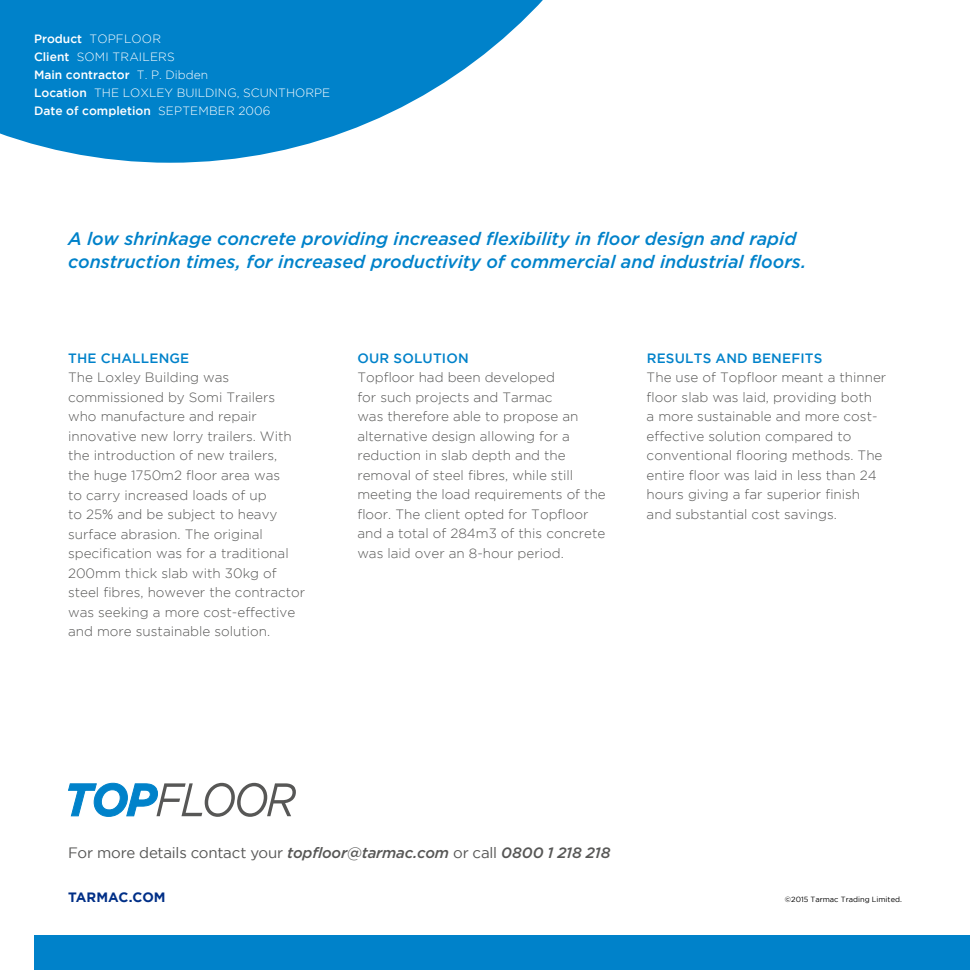
<style>
.page{position:relative;width:970px;height:970px;background:#fff}
.page>*{position:absolute;margin:0;border:0;box-sizing:border-box;transform-origin:0 0}
.t1{font:italic 500 18px/22.5px "Gotham";color:#0082ca}
.t2{font:15px "Gotham";letter-spacing:-.01em;color:#575756}
.t3{font:300 13.5px/19.5px "Gotham";color:#575756}
.t4{font:500 13.5px "Gotham";letter-spacing:.015em;color:#0082ca}
.t5{font:700 13.5px "Gotham";letter-spacing:.005em;color:#002f87}
.t6{font:300 12px/18px "Gotham";color:#fff}
.t7{font:7.5px "Gotham";color:#000}
.s1{font-weight:500}
.s2{font-weight:500;font-style:italic}
</style>
<div class="page">
<svg style="left:0;top:0;width:543px;height:163px;fill:#0082ca"></svg>
<div style="left:34px;top:935px;width:935px;height:34px;background:#0082ca"></div>
<svg style="left:68px;top:782px;width:228px;height:35px"></svg>
<p class="t6" style="left:34px;top:29px;width:297px"><span class="s1">Product</span> TOPFLOOR<br><span class="s1">Client</span> SOMI TRAILERS<br><span class="s1">Main contractor</span> T. P. Dibden<br><span class="s1">Location</span> THE LOXLEY BUILDING, SCUNTHORPE<br><span class="s1">Date of completion</span> SEPTEMBER 2006</p>
<h1 class="t1" style="left:68px;top:227px;width:740px">A low shrinkage concrete providing increased flexibility in floor design and rapid construction times, for increased productivity of commercial and industrial floors.</h1>
<p class="t4" style="left:68px;top:350px;width:123px">THE CHALLENGE</p>
<p class="t3" style="left:68px;top:368px;width:239px">The Loxley Building was commissioned by Somi Trailers who manufacture and repair innovative new lorry trailers. With the introduction of new trailers,<br>the huge 1750m2 floor area was<br>to carry increased loads of up<br>to 25% and be subject to heavy surface abrasion. The original specification was for a traditional<br>200mm thick slab with 30kg of steel fibres, however the contractor was seeking a more cost-effective and more sustainable solution.</p>
<p class="t4" style="left:357px;top:350px;width:113px">OUR SOLUTION</p>
<p class="t3" style="left:357px;top:367px;width:250px">Topfloor had been developed<br>for such projects and Tarmac<br>was therefore able to propose an alternative design allowing for a reduction in slab depth and the removal of steel fibres, while still meeting the load requirements of the floor. The client opted for Topfloor and a total of 284m3 of this concrete was laid over an 8-hour period.</p>
<p class="t4" style="left:646px;top:350px;width:177px">RESULTS AND BENEFITS</p>
<p class="t3" style="left:646px;top:367px;width:241px">The use of Topfloor meant a thinner floor slab was laid, providing both<br>a more sustainable and more cost&shy;effective solution compared to conventional flooring methods. The entire floor was laid in less than 24 hours giving a far superior finish and substantial cost savings.</p>
<p class="t2" style="left:68px;top:844px;width:544px">For more details contact your <span class="s2">topfloor@tarmac.com</span> or call <span class="s2">0800 1 218 218</span></p>
<p class="t5" style="left:68px;top:889px;width:99px">TARMAC.COM</p>
<p class="t7" style="left:785px;top:894px;width:118px">©2015 Tarmac Trading Limited.</p>
</div>
